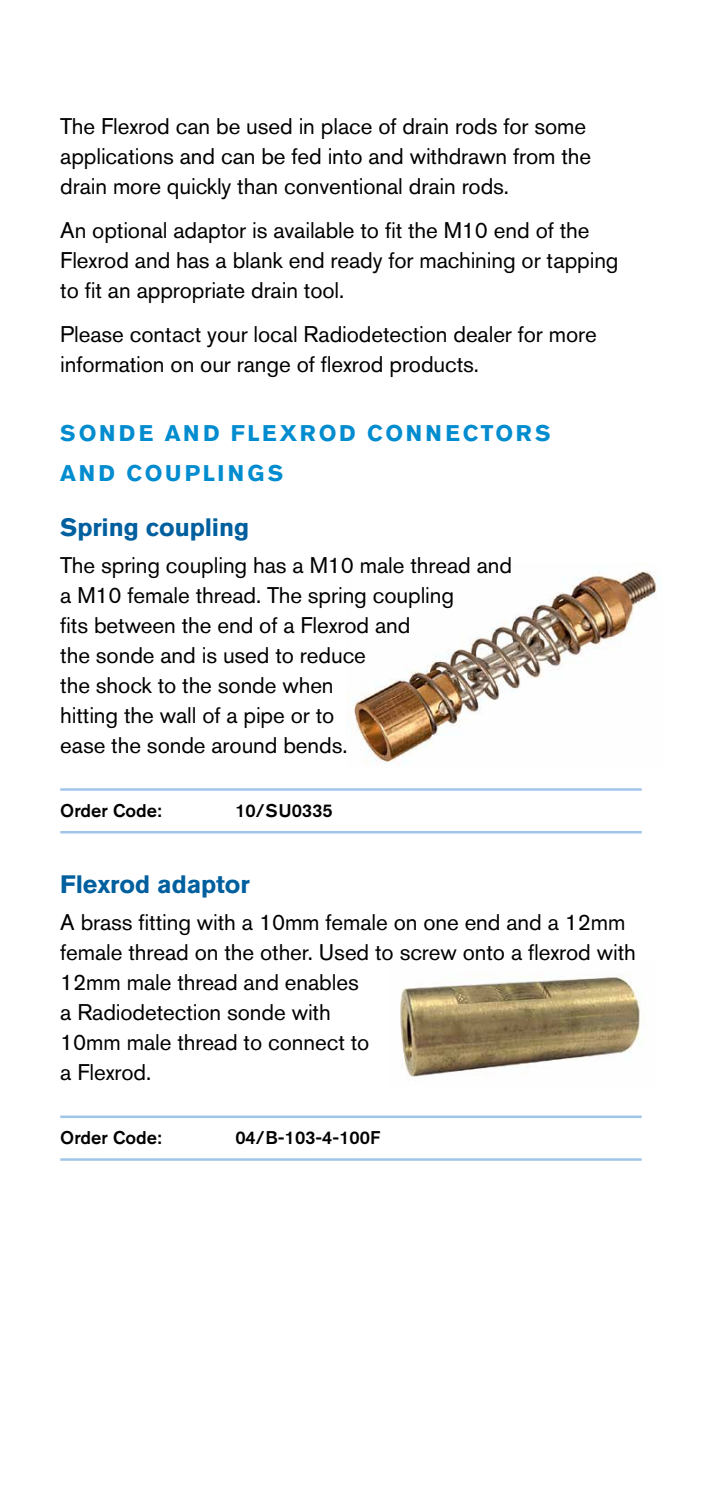
<style>
.page{position:relative;width:702px;height:1489px;background:#fff}
.page>*{position:absolute;margin:0;border:0;box-sizing:border-box;transform-origin:0 0}
.t1{font:700 25px "Akzidenz Grotesk BE";letter-spacing:-.005em;color:#005f9e}
.t2{font:22.5px/30px "Akzidenz Grotesk BE";letter-spacing:-.005em;color:#000}
.t3{font:700 22.5px/40px "Akzidenz Grotesk BE";letter-spacing:.12em;color:#008ccf}
.t4{font:500 18.25px "Akzidenz Grotesk BE";color:#000}
</style>
<div class="page">
<img style="left:353px;top:571px;width:304px;height:193px">
<hr style="left:60px;top:788px;width:581px;height:2px;background:#a0c5e9">
<hr style="left:60px;top:831px;width:581px;height:2px;background:#a0c5e9">
<hr style="left:60px;top:1115px;width:581px;height:2px;background:#a0c5e9">
<hr style="left:60px;top:1158px;width:581px;height:2px;background:#a0c5e9">
<img style="left:400px;top:975px;width:246px;height:102px">
<p class="t2" style="left:60px;top:111px;width:532px">The Flexrod can be used in place of drain rods for some applications and can be fed into and withdrawn from the drain more quickly than conventional drain rods.</p>
<p class="t2" style="left:60px;top:215px;width:560px">An optional adaptor is available to fit the M10 end of the<br>Flexrod and has a blank end ready for machining or tapping to fit an appropriate drain tool.</p>
<p class="t2" style="left:60px;top:319px;width:538px">Please contact your local Radiodetection dealer for more information on our range of flexrod products.</p>
<p class="t3" style="left:60px;top:413px;width:488px">SON DE AN D FLEXROD CONN ECTORS<br>AN D COUPLINGS</p>
<p class="t1" style="left:60px;top:512px;width:190px">SPRING COUPLING</p>
<p class="t2" style="left:60px;top:549px;width:453px">The spring coupling has a M10 male thread and a M10 female thread. The spring coupling<br>fits between the end of a Flexrod and<br>the sonde and is used to reduce<br>the shock to the sonde when<br>hitting the wall of a pipe or to<br>ease the sonde around bends.</p>
<p class="t4" style="left:60px;top:799px;width:103px">Order Code:</p>
<p class="t4" style="left:235px;top:799px;width:99px">10/SU0335</p>
<p class="t1" style="left:60px;top:869px;width:191px">FLEXROD ADAPTOR</p>
<p class="t2" style="left:60px;top:907px;width:577px">A brass fitting with a 10mm female on one end and a 12mm female thread on the other. Used to screw onto a flexrod with 12mm male thread and enables<br>a Radiodetection sonde with<br>10mm male thread to connect to<br>a Flexrod.</p>
<p class="t4" style="left:60px;top:1126px;width:103px">Order Code:</p>
<p class="t4" style="left:235px;top:1126px;width:146px">04/B-103-4-100F</p>
</div>
